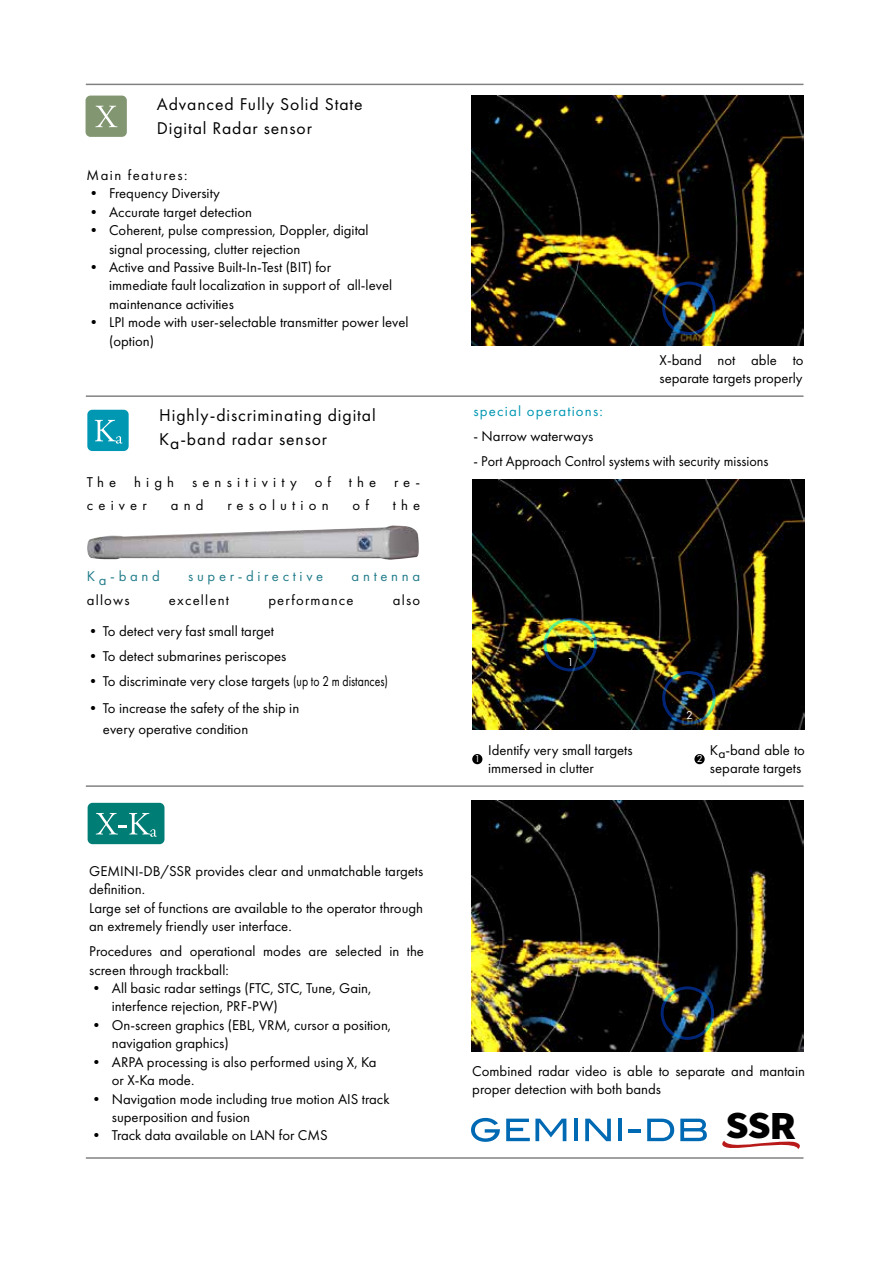
<style>
.page{position:relative;width:893px;height:1263px;background:#fff}
.page>*{position:absolute;margin:0;border:0;box-sizing:border-box;transform-origin:0 0}
.t1{font:17.7px/23.5px "Futura PT";letter-spacing:.05em;color:#000}
.t2{font:14.7px/18.5px "Futura PT";color:#000}
.t3{font:14.7px/23.5px "Futura PT";letter-spacing:.35em;color:#000}
.t4{font:14.7px "Futura PT";letter-spacing:.25em;color:#217c8a}
.t5{font:14.7px "Futura PT";letter-spacing:.08em;color:#000}
.t6{font:14.7px "Futura PT";letter-spacing:.08em;color:#0097b3}
.t7{font:14.7px "Futura PT";letter-spacing:.1em;color:#000}
.t8{font:11.85px "Futura PT";color:#fff}
.t9{font:10.5px "Futura PT";color:#fff}
</style>
<div class="page">
<div style="left:472px;top:754px;width:10px;height:10px;background:#000;border-radius:50%"></div>
<svg style="left:471px;top:1118px;width:29px;height:24px"></svg>
<svg style="left:506px;top:1118px;width:60px;height:23px"></svg>
<hr style="left:574px;top:1118px;width:4px;height:23px;background:#0069b3">
<svg style="left:585px;top:1118px;width:26px;height:23px"></svg>
<hr style="left:618px;top:1118px;width:4px;height:23px;background:#0069b3">
<hr style="left:628px;top:1129px;width:13px;height:4px;background:#0069b3">
<svg style="left:647px;top:1118px;width:27px;height:23px"></svg>
<svg style="left:680px;top:1118px;width:27px;height:23px"></svg>
<img style="left:471px;top:95px;width:333px;height:250px">
<img style="left:472px;top:480px;width:332px;height:250px">
<img style="left:471px;top:801px;width:333px;height:250px">
<div style="left:87px;top:410px;width:42px;height:41px;background:#0097b3;border-radius:5px"></div>
<svg style="left:95px;top:420px;width:28px;height:24px"></svg>
<div style="left:86px;top:96px;width:41px;height:41px;background:#829671;border-radius:5px"></div>
<svg style="left:95px;top:106px;width:23px;height:21px"></svg>
<div style="left:88px;top:803px;width:76px;height:41px;background:#007d75;border-radius:5px"></div>
<svg style="left:96px;top:813px;width:61px;height:24px"></svg>
<img style="left:87px;top:525px;width:332px;height:35px">
<hr style="left:86px;top:395px;width:717px;height:2px;background:#808080">
<hr style="left:86px;top:84px;width:717px;height:1px;background:#808080">
<hr style="left:86px;top:1157px;width:717px;height:2px;background:#808080">
<hr style="left:86px;top:785px;width:717px;height:2px;background:#808080">
<div style="left:543px;top:618px;width:54px;height:53px;border:3px solid #009ee2;border-radius:50%"></div>
<div style="left:661px;top:986px;width:53px;height:54px;border:3px solid #009ee2;border-radius:50%"></div>
<div style="left:662px;top:671px;width:54px;height:53px;border:3px solid #009ee2;border-radius:50%"></div>
<div style="left:662px;top:282px;width:54px;height:53px;border:3px solid #009ee2;border-radius:50%"></div>
<div style="left:694px;top:754px;width:11px;height:10px;background:#000;border-radius:50%"></div>
<svg style="left:722px;top:1140px;width:78px;height:9px"></svg>
<p class="t1" style="left:157px;top:92px;width:207px">Advanced Fully Solid State<br>Digital Radar sensor</p>
<p class="t7" style="left:87px;top:166px;width:102px">Main features:</p>
<p class="t2" style="left:87px;top:184px;width:135px">• Frequency Diversity</p>
<p class="t2" style="left:87px;top:203px;width:167px">• Accurate target detection</p>
<p class="t2" style="left:109px;top:221px;width:261px;text-indent:-23px">• Coherent, pulse compression, Doppler, digital signal processing, clutter rejection</p>
<p class="t2" style="left:109px;top:258px;width:285px;text-indent:-23px">• Active and Passive Built-In-Test (BIT) for immediate fault localization in support of all-level maintenance activities</p>
<p class="t2" style="left:109px;top:313px;width:301px;text-indent:-23px">• LPI mode with user-selectable transmitter power level (option)</p>
<p class="t1" style="left:159px;top:404px;width:218px">Highly-discriminating digital<br>Ka-band radar sensor</p>
<p class="t3" style="left:87px;top:470px;width:335px">The high sensitivity of the re&shy;ceiver</p>
<p class="t2" style="left:171px;top:496px;width:34px">and</p>
<p class="t3" style="left:227px;top:494px;width:103px">resolution</p>
<p class="t2" style="left:353px;top:496px;width:18px">o f</p>
<p class="t2" style="left:393px;top:496px;width:29px">the</p>
<p class="t4" style="left:87px;top:567px;width:75px">Ka-band</p>
<p class="t4" style="left:188px;top:567px;width:137px">super-directive</p>
<p class="t4" style="left:352px;top:567px;width:70px">antenna</p>
<p class="t2" style="left:87px;top:590px;width:44px">allows</p>
<p class="t5" style="left:169px;top:591px;width:61px">excellent</p>
<p class="t5" style="left:268px;top:591px;width:87px">performance</p>
<p class="t2" style="left:393px;top:590px;width:29px">also</p>
<p class="t2" style="left:86px;top:622px;width:190px">• To detect very fast small target</p>
<p class="t2" style="left:86px;top:647px;width:202px">• To detect submarines periscopes</p>
<p class="t2" style="left:86px;top:672px;width:303px">• To discriminate very close targets (up to 2 m distances)</p>
<p class="t2" style="left:103px;top:698px;width:198px;line-height:20.5px;text-indent:-17px">• To increase the safety of the ship in every operative condition</p>
<p class="t2" style="left:89px;top:862px;width:335px">GEMINI-DB/SSR provides clear and unmatchable targets definition.<br>Large set of functions are available to the operator through an extremely friendly user interface.</p>
<p class="t2" style="left:89px;top:942px;width:336px">Procedures and operational modes are selected in the screen through trackball:</p>
<p class="t2" style="left:112px;top:979px;width:261px;text-indent:-23px">• All basic radar settings (FTC, STC, Tune, Gain, interfence rejection, PRF-PW)</p>
<p class="t2" style="left:112px;top:1016px;width:281px;text-indent:-23px">• On-screen graphics (EBL, VRM, cursor a position, navigation graphics)</p>
<p class="t2" style="left:112px;top:1052px;width:266px;text-indent:-23px">• ARPA processing is also performed using X, Ka or X-Ka mode.</p>
<p class="t2" style="left:112px;top:1089px;width:279px;text-indent:-23px">• Navigation mode including true motion AIS track superposition and fusion</p>
<p class="t2" style="left:89px;top:1126px;width:240px">• Track data available on LAN for CMS</p>
<p class="t2" style="left:660px;top:350px;width:145px">X-band not able to separate targets properly</p>
<p class="t6" style="left:473px;top:402px;width:131px">special operations:</p>
<p class="t2" style="left:473px;top:427px;width:121px">- Narrow waterways</p>
<p class="t2" style="left:473px;top:452px;width:297px">- Port Approach Control systems with security missions</p>
<p class="t8" style="left:567px;top:655px;width:8px">1</p>
<p class="t8" style="left:686px;top:708px;width:8px">2</p>
<p class="t2" style="left:488px;top:740px;width:146px">Identify very small targets immersed in clutter</p>
<p class="t2" style="left:710px;top:740px;width:97px">K<sub>a</sub>-band able to separate targets</p>
<p class="t9" style="left:475px;top:752px;width:7px">1</p>
<p class="t9" style="left:697px;top:752px;width:7px">2</p>
<p class="t2" style="left:472px;top:1061px;width:334px">Combined radar video is able to separate and mantain proper detection with both bands</p>
</div>
